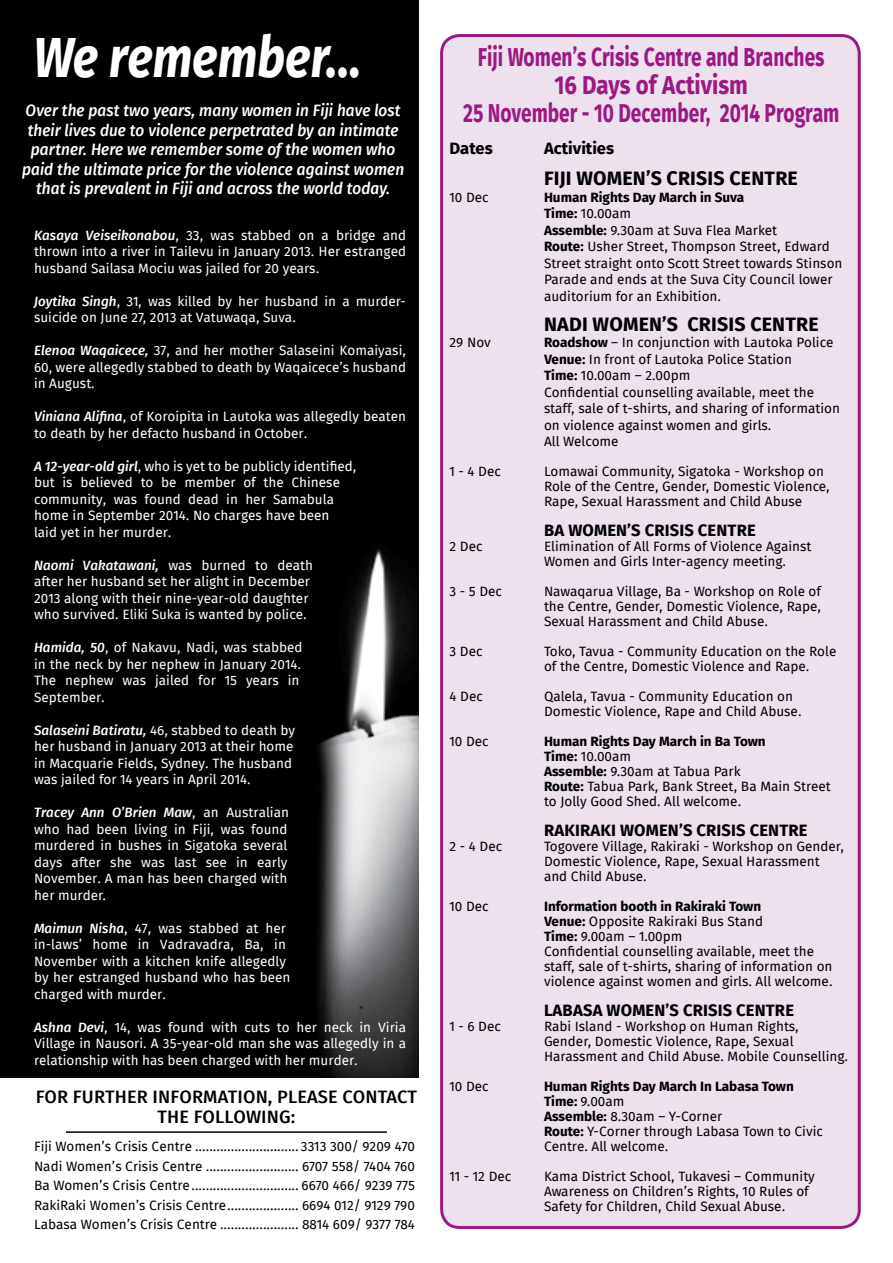
<style>
.page{position:relative;width:893px;height:1263px;background:#fff}
.page>*{position:absolute;margin:0;border:0;box-sizing:border-box;transform-origin:0 0}
.t1{font:italic 700 56.7px "Fira Sans";color:#fff;scale:.83 1}
.t2{font:700 26.1px/27.9px "Fira Sans";color:#9c1982;text-align:center;scale:.73 1}
.t3{font:700 19.5px "Fira Sans";letter-spacing:.01em;color:#000}
.t4{font:500 18px/19.5px "Fira Sans";letter-spacing:.01em;color:#000;text-align:center}
.t5{font:italic 500 16.5px/19.5px "Fira Sans";color:#fff;text-align:center;scale:.94 1}
.t6{font:700 16.5px "Fira Sans";letter-spacing:.01em;color:#000}
.t7{font:13.5px/15px "Fira Sans";color:#000}
.t8{font:13.5px/16.5px "Fira Sans";color:#fff}
.s1{font-weight:500;font-style:italic}
.s2{font-weight:700}
</style>
<div class="page">
<img style="left:0;top:0;width:419px;height:1078px">
<div style="left:442px;top:36px;width:417px;height:1191px;background:#ede1ed;border-radius:18px"></div>
<div style="left:440px;top:34px;width:421px;height:1195px;border:3px solid #9c1982;border-radius:18px"></div>
<hr style="left:66px;top:1131px;width:321px;height:2px;background:#000">
<h1 class="t1" style="left:34px;top:18px;width:396px">We remember...</h1>
<p class="t5" style="left:22px;top:102px;width:408px">Over the past two years, many women in Fiji have lost their lives due to violence perpetrated by an intimate partner. Here we remember some of the women who paid the ultimate price for the violence against women that is prevalent in Fiji and across the world today.</p>
<p class="t8" style="left:34px;top:228px;width:374px;text-align:justify"><span class="s1">Kasaya Veiseikonabou</span>, 33, was stabbed on a bridge and thrown into a river in Tailevu in January 2013. Her estranged husband Sailasa Mociu was jailed for 20 years.</p>
<p class="t8" style="left:34px;top:294px;width:374px"><span class="s1">Joytika Singh</span>, 31, was killed by her husband in a murder&shy;suicide on June 27, 2013 at Vatuwaqa, Suva.</p>
<p class="t8" style="left:34px;top:343px;width:374px;text-align:justify"><span class="s1">Elenoa Waqaicece,</span> 37, and her mother Salaseini Komaiyasi, 60, were allegedly stabbed to death by Waqaicece’s husband in August.</p>
<p class="t8" style="left:34px;top:409px;width:374px"><span class="s1">Viniana Alifina</span>, of Koroipita in Lautoka was allegedly beaten to death by her defacto husband in October.</p>
<p class="t8" style="left:34px;top:459px;width:324px"><span class="s1">A 12-year-old girl</span>, who is yet to be publicly identified, but is believed to be member of the Chinese community, was found dead in her Samabula home in September 2014. No charges have been<br>laid yet in her murder.</p>
<p class="t8" style="left:34px;top:558px;width:281px"><span class="s1">Naomi Vakatawani,</span> was burned to death after her husband set her alight in December 2013 along with their nine-year-old daughter who survived. Eliki Suka is wanted by police.</p>
<p class="t8" style="left:34px;top:640px;width:270px"><span class="s1">Hamida, 50</span>, of Nakavu, Nadi, was stabbed in the neck by her nephew in January 2014.<br>The nephew was jailed for 15 years in<br>September.</p>
<p class="t8" style="left:34px;top:723px;width:262px"><span class="s1">Salaseini Batiratu,</span> 46, stabbed to death by her husband in January 2013 at their home in Macquarie Fields, Sydney. The husband was jailed for 14 years in April 2014.</p>
<p class="t8" style="left:34px;top:805px;width:257px;text-align:justify"><span class="s1">Tracey Ann O’Brien Maw</span>, an Australian who had been living in Fiji, was found murdered in bushes in Sigatoka several days after she was last see in early November. A man has been charged with her murder.</p>
<p class="t8" style="left:34px;top:921px;width:258px"><span class="s1">Maimun Nisha</span>, 47, was stabbed at her in-laws’ home in Vadravadra, Ba, in November with a kitchen knife allegedly by her estranged husband who has been charged with murder.</p>
<p class="t8" style="left:34px;top:1020px;width:374px;text-align:justify"><span class="s1">Ashna Devi</span>, 14, was found with cuts to her neck in Viria Village in Nausori. A 35-year-old man she was allegedly in a relationship with has been charged with her murder.</p>
<h3 class="t4" style="left:36px;top:1089px;width:383px">FOR FURTHER INFORMATION, PLEASE CONTACT<br>THE FOLLOWING:</h3>
<p class="t7" style="left:34px;top:1137px;width:382px;line-height:19.5px;text-align:justify">Fiji Women’s Crisis Centre ............................. 3313 300/ 9209 470<br>Nadi Women’s Crisis Centre .......................... 6707 558/ 7404 760<br>Ba Women’s Crisis Centre.............................. 6670 466/ 9239 775<br>RakiRaki Women’s Crisis Centre.................... 6694 012/ 9129 790<br>Labasa Women’s Crisis Centre ...................... 8814 609/ 9377 784</p>
<h2 class="t2" style="left:463px;top:45px;width:517px">Fiji Women’s Crisis Centre and Branches<br>16 Days of Activism<br>25 November - 10 December, 2014 Program</h2>
<p class="t6" style="left:449px;top:136px;width:45px">Dates</p>
<p class="t6" style="left:544px;top:136px;width:72px">Activities</p>
<h3 class="t3" style="left:544px;top:165px;width:255px">FIJI WOMEN’S CRISIS CENTRE</h3>
<p class="t7" style="left:449px;top:190px;width:41px">10 Dec</p>
<p class="t7" style="left:544px;top:190px;width:300px;line-height:16.5px"><span class="s2">Human Rights Day March in Suva<br>Time:</span> 10.00am<br><span class="s2">Assemble:</span> 9.30am at Suva Flea Market<br><span class="s2">Route:</span> Usher Street, Thompson Street, Edward Street straight onto Scott Street towards Stinson Parade and ends at the Suva City Council lower auditorium for an Exhibition.</p>
<h3 class="t3" style="left:544px;top:310px;width:276px">NADI WOMEN’S CRISIS CENTRE</h3>
<p class="t7" style="left:449px;top:336px;width:43px">29 Nov</p>
<p class="t7" style="left:544px;top:335px;width:298px;line-height:16.5px"><span class="s2">Roadshow</span> – In conjunction with Lautoka Police <span class="s2">Venue:</span> In front of Lautoka Police Station<br><span class="s2">Time:</span> 10.00am – 2.00pm<br>Confidential counselling available, meet the staff, sale of t-shirts, and sharing of information on violence against women and girls.<br>All Welcome</p>
<p class="t7" style="left:449px;top:465px;width:53px">1 - 4 Dec</p>
<p class="t7" style="left:544px;top:465px;width:287px">Lomawai Community, Sigatoka - Workshop on<br>Role of the Centre, Gender, Domestic Violence,<br>Rape, Sexual Harassment and Child Abuse</p>
<p class="t6" style="left:544px;top:519px;width:213px">BA WOMEN’S CRISIS CENTRE</p>
<p class="t7" style="left:449px;top:540px;width:35px">2 Dec</p>
<p class="t7" style="left:544px;top:540px;width:269px">Elimination of All Forms of Violence Against<br>Women and Girls Inter-agency meeting.</p>
<p class="t7" style="left:449px;top:585px;width:54px">3 - 5 Dec</p>
<p class="t7" style="left:544px;top:585px;width:279px;text-align:justify">Nawaqarua Village, Ba - Workshop on Role of the Centre, Gender, Domestic Violence, Rape, Sexual Harassment and Child Abuse.</p>
<p class="t7" style="left:449px;top:645px;width:35px">3 Dec</p>
<p class="t7" style="left:544px;top:645px;width:294px">Toko, Tavua - Community Education on the Role of the Centre, Domestic Violence and Rape.</p>
<p class="t7" style="left:449px;top:690px;width:35px">4 Dec</p>
<p class="t7" style="left:544px;top:690px;width:259px">Qalela, Tavua - Community Education on<br>Domestic Violence, Rape and Child Abuse.</p>
<p class="t7" style="left:449px;top:735px;width:41px">10 Dec</p>
<p class="t7" style="left:544px;top:735px;width:288px"><span class="s2">Human Rights Day March in Ba Town<br>Time:</span> 10.00am<br><span class="s2">Assemble:</span> 9.30am at Tabua Park<br><span class="s2">Route:</span> Tabua Park, Bank Street, Ba Main Street to Jolly Good Shed. All welcome.</p>
<p class="t6" style="left:544px;top:819px;width:265px">RAKIRAKI WOMEN’S CRISIS CENTRE</p>
<p class="t7" style="left:449px;top:840px;width:54px">2 - 4 Dec</p>
<p class="t7" style="left:544px;top:840px;width:301px">Togovere Village, Rakiraki - Workshop on Gender,<br>Domestic Violence, Rape, Sexual Harassment and Child Abuse.</p>
<p class="t7" style="left:449px;top:900px;width:41px">10 Dec</p>
<p class="t7" style="left:544px;top:900px;width:290px"><span class="s2">Information booth in Rakiraki Town<br>Venue:</span> Opposite Rakiraki Bus Stand<br><span class="s2">Time:</span> 9.00am – 1.00pm<br>Confidential counselling available, meet the staff, sale of t-shirts, sharing of information on violence against women and girls. All welcome.</p>
<p class="t6" style="left:544px;top:999px;width:252px">LABASA WOMEN’S CRISIS CENTRE</p>
<p class="t7" style="left:449px;top:1020px;width:53px">1 - 6 Dec</p>
<p class="t7" style="left:544px;top:1020px;width:306px">Rabi Island - Workshop on Human Rights,<br>Gender, Domestic Violence, Rape, Sexual<br>Harassment and Child Abuse. Mobile Counselling.</p>
<p class="t7" style="left:449px;top:1080px;width:41px">10 Dec</p>
<p class="t7" style="left:544px;top:1080px;width:280px"><span class="s2">Human Rights Day March In Labasa Town<br>Time:</span> 9.00am<br><span class="s2">Assemble:</span> 8.30am – Y-Corner<br><span class="s2">Route:</span> Y-Corner through Labasa Town to Civic<br>Centre. All welcome.</p>
<p class="t7" style="left:449px;top:1170px;width:63px">11 - 12 Dec</p>
<p class="t7" style="left:544px;top:1170px;width:272px">Kama District School, Tukavesi – Community<br>Awareness on Children’s Rights, 10 Rules of<br>Safety for Children, Child Sexual Abuse.</p>
</div>
